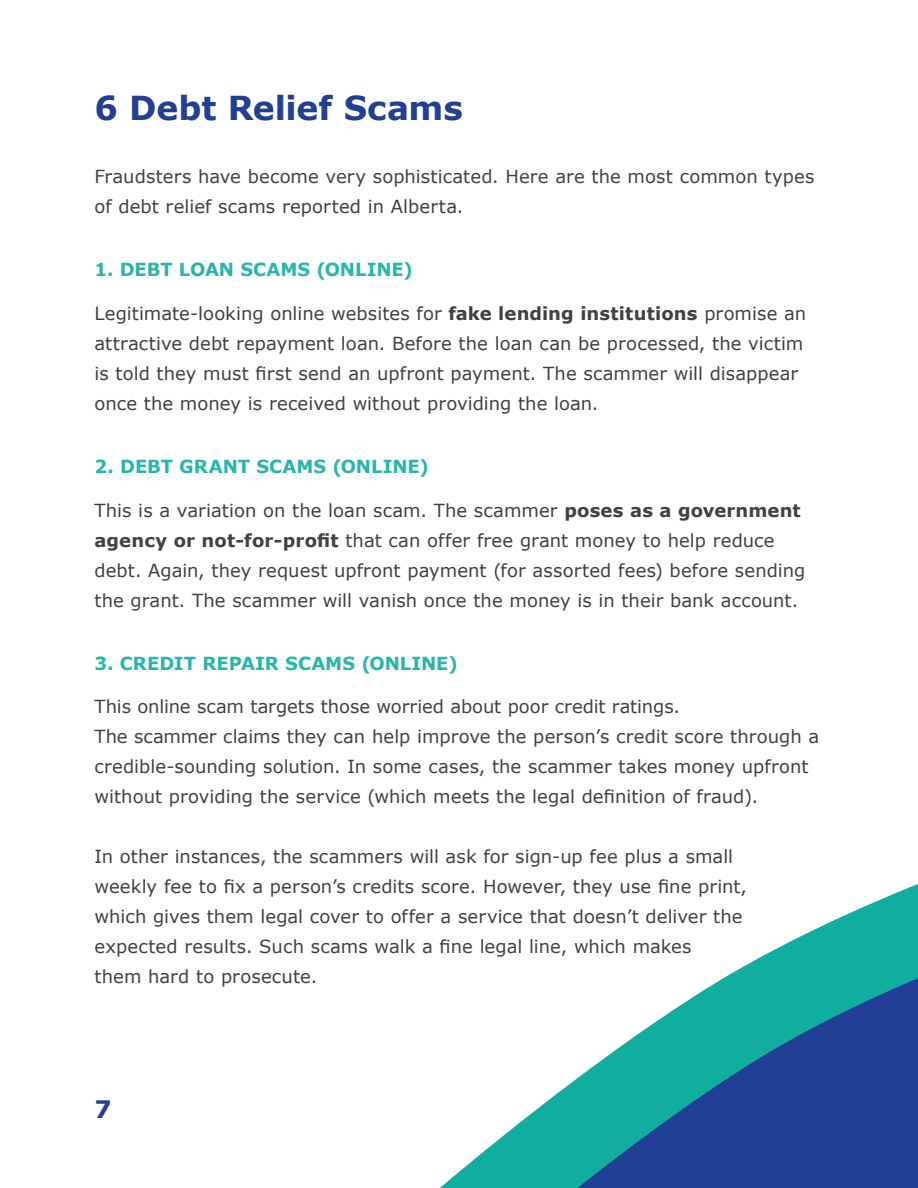
<style>
.page{position:relative;width:918px;height:1188px;background:#fff}
.page>*{position:absolute;margin:0;border:0;box-sizing:border-box;transform-origin:0 0}
.t1{font:700 33px "Verdana";color:#223f96}
.t2{font:700 24px "Verdana";color:#223f96}
.t3{font:18px/30px "Verdana";letter-spacing:.005em;color:#414042}
.t4{font:700 18px "Verdana";color:#29b6aa}
.s1{font-weight:700}
</style>
<div class="page">
<svg style="left:440px;top:884px;width:478px;height:304px"></svg>
<h1 class="t1" style="left:94px;top:86px;width:370px">6 Debt Relief Scams</h1>
<p class="t3" style="left:94px;top:162px;width:722px">Fraudsters have become very sophisticated. Here are the most common types of debt relief scams reported in Alberta.</p>
<p class="t4" style="left:94px;top:258px;width:320px">1. DEBT LOAN SCAMS (ONLINE)</p>
<p class="t3" style="left:94px;top:299px;width:713px">Legitimate-looking online websites for <span class="s1">fake lending institutions</span> promise an attractive debt repayment loan. Before the loan can be processed, the victim is told they must first send an upfront payment. The scammer will disappear once the money is received without providing the loan.</p>
<p class="t4" style="left:94px;top:455px;width:336px">2. DEBT GRANT SCAMS (ONLINE)</p>
<p class="t3" style="left:94px;top:495px;width:712px">This is a variation on the loan scam. The scammer <span class="s1">poses as a government agency or not-for-profit</span> that can offer free grant money to help reduce debt. Again, they request upfront payment (for assorted fees) before sending the grant. The scammer will vanish once the money is in their bank account.</p>
<p class="t4" style="left:94px;top:651px;width:365px">3. CREDIT REPAIR SCAMS (ONLINE)</p>
<p class="t3" style="left:94px;top:692px;width:726px">This online scam targets those worried about poor credit ratings.<br>The scammer claims they can help improve the person’s credit score through a credible-sounding solution. In some cases, the scammer takes money upfront without providing the service (which meets the legal definition of fraud).</p>
<p class="t3" style="left:94px;top:842px;width:654px">In other instances, the scammers will ask for sign-up fee plus a small weekly fee to fix a person’s credits score. However, they use fine print, which gives them legal cover to offer a service that doesn’t deliver the expected results. Such scams walk a fine legal line, which makes<br>them hard to prosecute.</p>
<h2 class="t2" style="left:94px;top:1093px;width:19px">7</h2>
</div>
